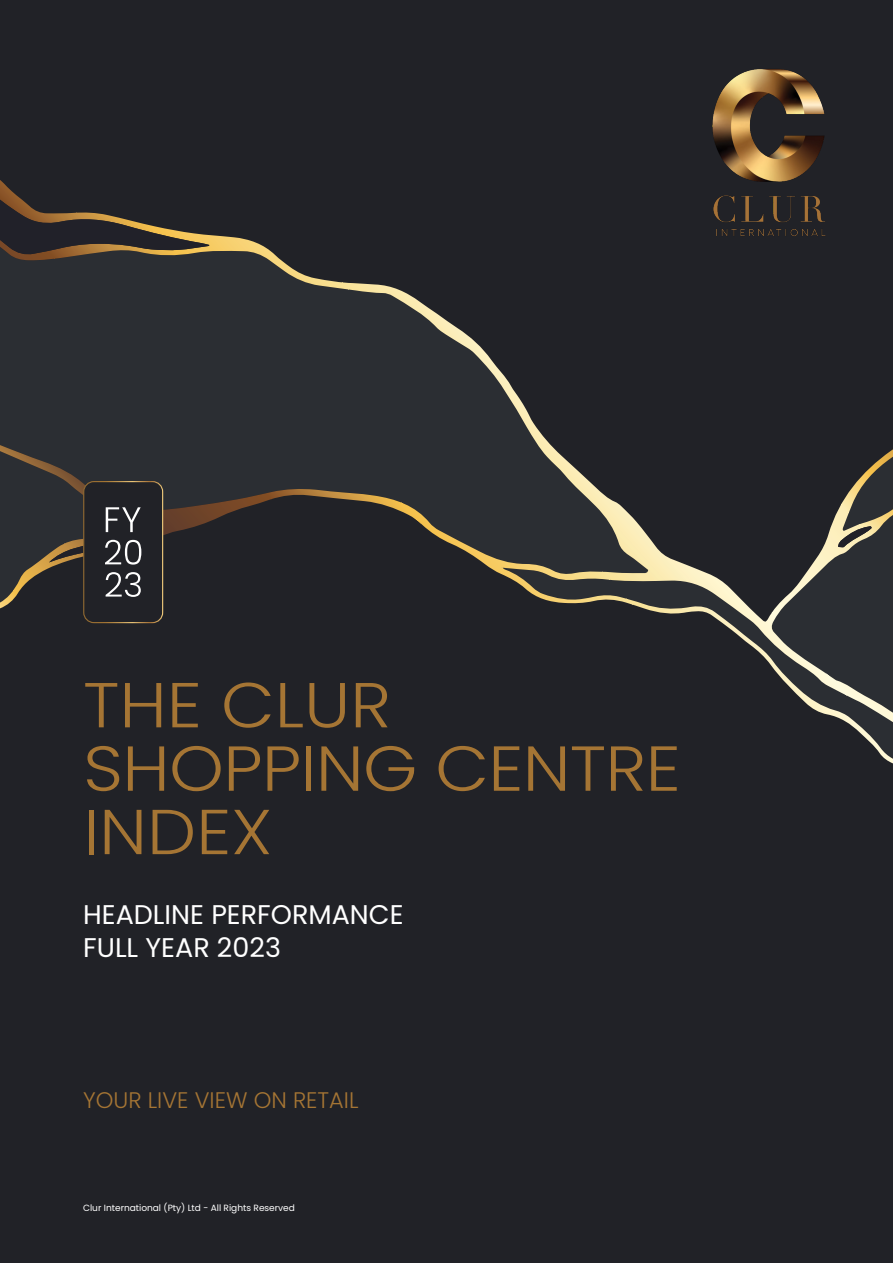
<style>
.page{position:relative;width:893px;height:1263px;background:#212227}
.page>*{position:absolute;margin:0;border:0;box-sizing:border-box;transform-origin:0 0}
.t1{font:300 63.45px/63.4px "Poppins";letter-spacing:-.01em;color:#a57534;scale:1.1 1}
.t2{font:27px/33px "Poppins";color:#fff}
.t3{font:300 22.5px "Poppins";color:#a57534}
.t4{font:9px "Poppins";color:#fff}
</style>
<div class="page">
<img style="left:712px;top:69px;width:114px;height:167px">
<svg style="left:687px;top:568px;width:206px;height:196px"></svg>
<svg style="left:0;top:235px;width:687px;height:380px"></svg>
<svg style="left:0;top:180px;width:209px;height:75px"></svg>
<svg style="left:771px;top:449px;width:122px;height:300px"></svg>
<div style="left:84px;top:482px;width:79px;height:141px;background:#212227;border-radius:10px"></div>
<div style="left:83px;top:481px;width:80px;height:142px;border:1px solid #fff;border-radius:10px"></div>
<svg style="left:0;top:357px;width:148px;height:267px"></svg>
<h1 class="t1" style="left:83px;top:674px;width:545px">THE CLUR<br>SHOPPING CENTRE<br>INDEX</h1>
<h2 class="t2" style="left:83px;top:898px;width:322px">HEADLINE PERFORMANCE<br>FULL YEAR 2023</h2>
<h3 class="t3" style="left:83px;top:1087px;width:277px">YOUR LIVE VIEW ON RETAIL</h3>
<p class="t4" style="left:83px;top:1202px;width:213px">Clur International (Pty) Ltd - All Rights Reserved</p>
</div>
